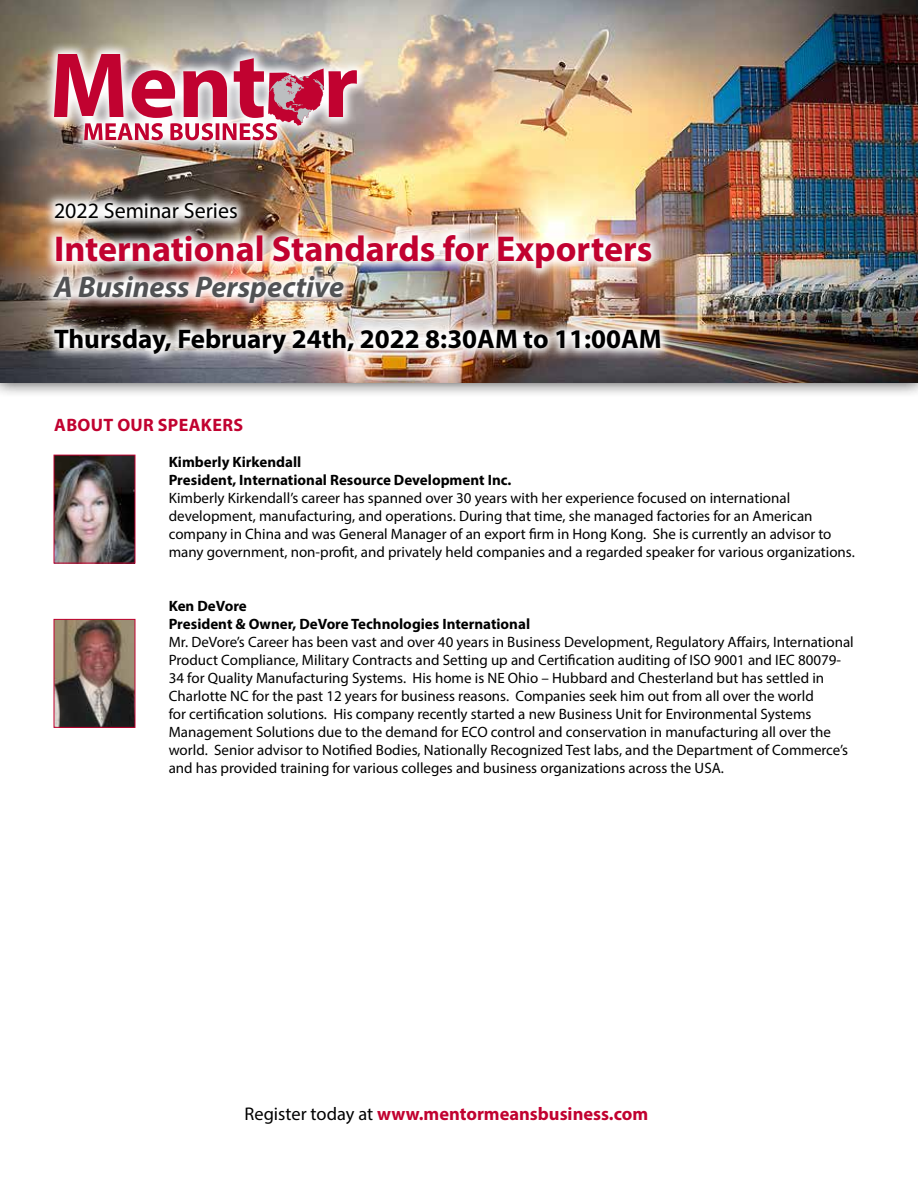
<style>
.page{position:relative;width:918px;height:1188px;background:#fff}
.page>*{position:absolute;margin:0;border:0;box-sizing:border-box;transform-origin:0 0}
.t1{font:700 36px "Myriad Pro";color:#c10230}
.t2{font:italic 700 30px "Myriad Pro";color:#515254}
.t3{font:700 27px "Myriad Pro";color:#000}
.t4{font:21.9px "Myriad Pro";color:#000}
.t5{font:700 18.45px "Myriad Pro";color:#c10230}
.t6{font:700 18px "Myriad Pro";letter-spacing:.02em;color:#c10230}
.t7{font:15px/18px "Myriad Pro";color:#000}
.t8{font:700 15px/18px "Myriad Pro";color:#000}
.s1{font-weight:400;color:#000}
</style>
<div class="page">
<img style="left:56px;top:457px;width:77px;height:104px">
<img style="left:56px;top:621px;width:77px;height:105px">
<div style="left:54px;top:619px;width:81px;height:109px;border:1px solid #c10230"></div>
<div style="left:0;top:0;width:918px;height:398px;background:#000;opacity:.75"></div>
<img style="left:0;top:0;width:918px;height:382px">
<img style="left:40px;top:191px;width:633px;height:175px">
<img style="left:42px;top:41px;width:328px;height:112px">
<svg style="left:54px;top:54px;width:303px;height:86px;background:#cc7a8b"></svg>
<h3 class="t4" style="left:54px;top:197px;width:185px">2022 Seminar Series</h3>
<h1 class="t1" style="left:54px;top:226px;width:600px">International Standards for Exporters</h1>
<h2 class="t2" style="left:54px;top:268px;width:292px">A Business Perspective</h2>
<h3 class="t3" style="left:54px;top:322px;width:609px">Thursday, February 24th, 2022 8:30AM to 11:00AM</h3>
<p class="t6" style="left:54px;top:413px;width:190px">ABOUT OUR SPEAKERS</p>
<p class="t8" style="left:169px;top:452px;width:344px">Kimberly Kirkendall<br>President, International Resource Development Inc.</p>
<p class="t7" style="left:169px;top:489px;width:688px">Kimberly Kirkendall’s career has spanned over 30 years with her experience focused on international development, manufacturing, and operations. During that time, she managed factories for an American company in China and was General Manager of an export firm in Hong Kong. She is currently an advisor to many government, non‐profit, and privately held companies and a regarded speaker for various organizations.</p>
<p class="t8" style="left:169px;top:596px;width:363px">Ken DeVore<br>President &amp; Owner, DeVore Technologies International</p>
<p class="t7" style="left:169px;top:633px;width:687px">Mr. DeVore’s Career has been vast and over 40 years in Business Development, Regulatory Affairs, International Product Compliance, Military Contracts and Setting up and Certification auditing of ISO 9001 and IEC 80079- 34 for Quality Manufacturing Systems. His home is NE Ohio – Hubbard and Chesterland but has settled in Charlotte NC for the past 12 years for business reasons. Companies seek him out from all over the world<br>for certification solutions. His company recently started a new Business Unit for Environmental Systems Management Solutions due to the demand for ECO control and conservation in manufacturing all over the world. Senior advisor to Notified Bodies, Nationally Recognized Test labs, and the Department of Commerce’s and has provided training for various colleges and business organizations across the USA.</p>
<p class="t5" style="left:245px;top:1102px;width:405px"><span class="s1">Register today at</span> www.mentormeansbusiness.com</p>
</div>
